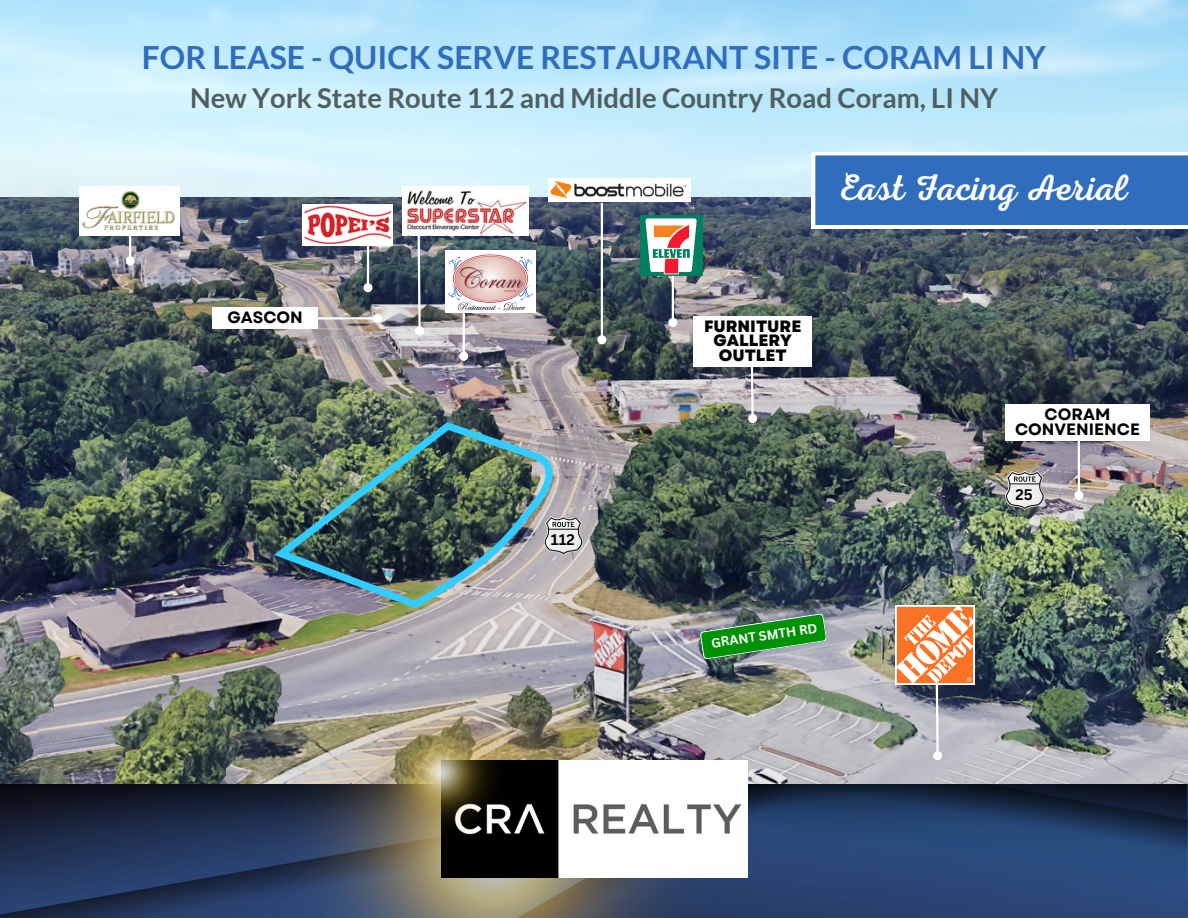
<style>
.page{position:relative;width:1188px;height:918px;background:#fff}
.page>*{position:absolute;margin:0;border:0;box-sizing:border-box;transform-origin:0 0}
.t1{font:37.05px "Nexa Script";color:#fdfdfd}
.t2{font:700 31.95px "Lato";color:#306dbd}
.t3{font:700 27.45px "Lato";color:#505e5f}
.t4{font:800 16.35px/14.5px "Garet";color:#000;text-align:center}
.t5{font:700 16.35px/14.5px "Garet";color:#000;text-align:center}
.t6{font:700 14.85px "Canva Sans";color:#000}
.t7{font:700 12.9px "Canva Sans";color:#fff}
</style>
<div class="page">
<img style="left:0;top:417px;width:1188px;height:367px">
<div style="left:749px;top:415px;width:7px;height:7px;background:#fff;border-radius:50%"></div>
<div style="left:748px;top:414px;width:9px;height:9px;border:2px solid #fff;border-radius:50%"></div>
<img style="left:0;top:784px;width:1188px;height:134px">
<img style="left:0;top:784px;width:1187px;height:122px">
<img style="left:253px;top:614px;width:480px;height:304px">
<img style="left:441px;top:760px;width:306px;height:117px">
<img style="left:369px;top:701px;width:144px;height:144px">
<hr style="left:1078px;top:429px;width:2px;height:62px;background:#fff">
<div style="left:1075px;top:492px;width:7px;height:7px;background:#fff;border-radius:50%"></div>
<div style="left:1074px;top:491px;width:9px;height:9px;border:2px solid #fff;border-radius:50%"></div>
<div style="left:1005px;top:405px;width:145px;height:36px;background:#fdfdfd"></div>
<svg style="left:934px;top:685px;width:6px;height:67px"></svg>
<div style="left:934px;top:752px;width:7px;height:7px;background:#fff;border-radius:50%"></div>
<div style="left:933px;top:751px;width:9px;height:9px;border:2px solid #fff;border-radius:50%"></div>
<img style="left:896px;top:606px;width:78px;height:79px">
<svg style="left:700px;top:613px;width:127px;height:46px;background:#45984d"></svg>
<img style="left:0;top:152px;width:1188px;height:265px">
<div style="left:548px;top:178px;width:143px;height:24px;background:#fdfdfd"></div>
<img style="left:550px;top:181px;width:136px;height:18px">
<hr style="left:601px;top:203px;width:2px;height:133px;background:#fff">
<div style="left:598px;top:336px;width:7px;height:7px;background:#fff;border-radius:50%"></div>
<div style="left:597px;top:335px;width:9px;height:9px;border:2px solid #fff;border-radius:50%"></div>
<div style="left:79px;top:186px;width:100px;height:49px;background:#fdfdfd"></div>
<hr style="left:129px;top:193px;width:2px;height:64px;background:#fff">
<div style="left:127px;top:258px;width:7px;height:6px;background:#fff;border-radius:50%"></div>
<div style="left:126px;top:256px;width:9px;height:9px;border:2px solid #fff;border-radius:50%"></div>
<img style="left:81px;top:191px;width:94px;height:39px">
<svg style="left:563px;top:516px;width:20px;height:40px"></svg>
<div style="left:549px;top:530px;width:28px;height:18px;background:#efeeee"></div>
<svg style="left:1005px;top:471px;width:40px;height:40px"></svg>
<div style="left:1011px;top:485px;width:28px;height:18px;background:#efeeee"></div>
<img style="left:267px;top:418px;width:296px;height:196px">
<p class="t2" style="left:142px;top:37px;width:906px">FOR LEASE - QUICK SERVE RESTAURANT SITE - CORAM LI NY</p>
<p class="t3" style="left:190px;top:81px;width:809px">New York State Route 112 and Middle Country Road Coram, LI NY</p>
<p class="t5" style="left:227px;top:310px;width:77px">GASCON</p>
<p class="t6" style="left:551px;top:529px;width:25px">112</p>
<h3 class="t1" style="left:838px;top:167px;width:291px">East Facing Aerial</h3>
<p class="t4" style="left:704px;top:319px;width:99px">FURNITURE<br>GALLERY<br>OUTLET</p>
<p class="t5" style="left:1015px;top:407px;width:126px">CORAM<br>CONVENIENCE</p>
<p class="t6" style="left:1016px;top:484px;width:19px">25</p>
<p class="t7" style="left:710px;top:634px;width:109px;rotate:-8deg">GRANT SMTH RD</p>
</div>
